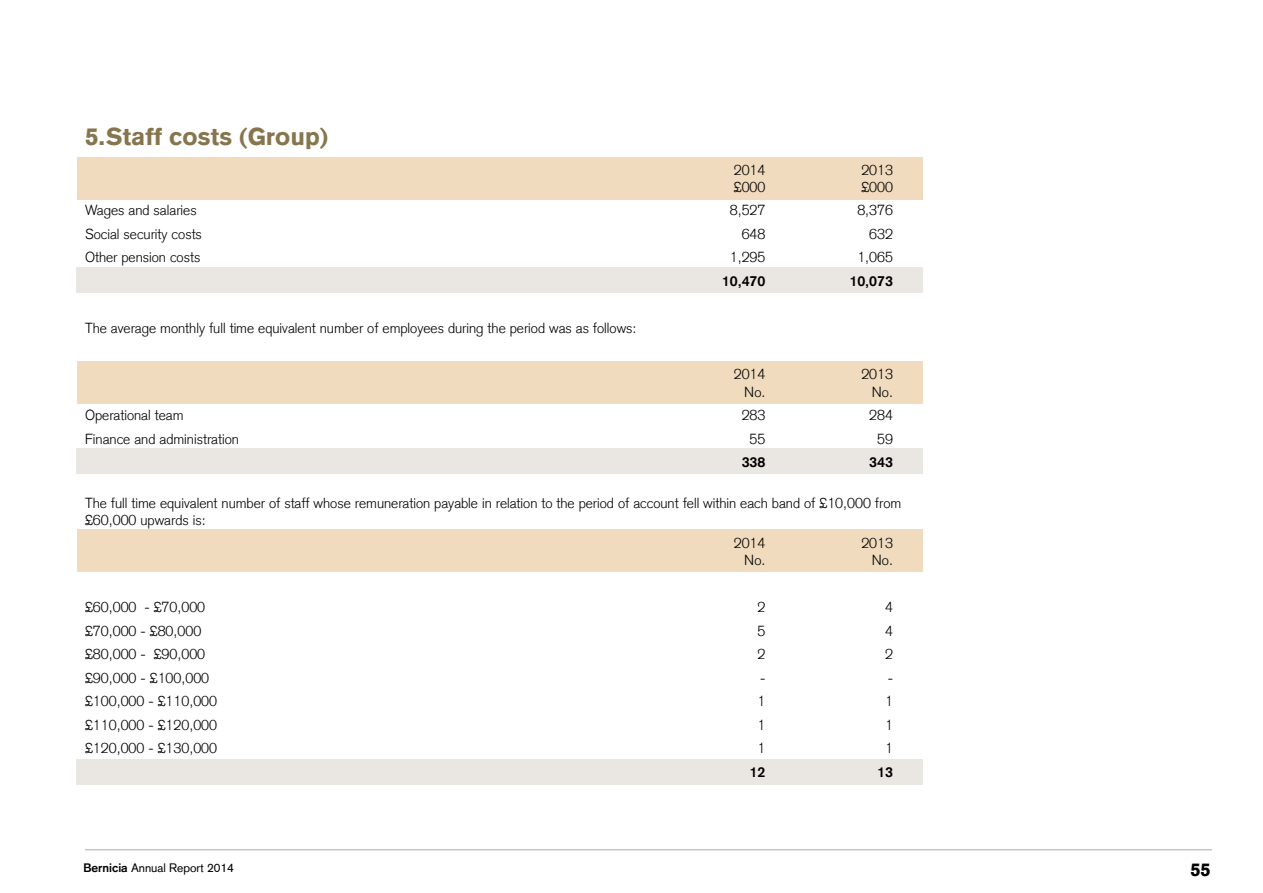
<style>
.page{position:relative;width:1263px;height:893px;background:#fff}
.page>*{position:absolute;margin:0;border:0;box-sizing:border-box;transform-origin:0 0}
.t1{font:900 24px "Akzidenz Grotesk";color:#86754d}
.t2{font:900 18px "Akzidenz Grotesk";color:#000}
.t3{font:300 14.25px/17.1px "Akzidenz Grotesk";color:#000}
.t4{font:700 14.25px "Akzidenz Grotesk";color:#000}
.t5{font:12px "Akzidenz Grotesk";color:#000}
.s1{font-weight:700}
</style>
<div class="page">
<hr style="left:85px;top:849px;width:1127px;height:1px;background:#c8c6c3">
<div style="left:77px;top:760px;width:846px;height:25px;background:#eae6e2"></div>
<div style="left:77px;top:448px;width:846px;height:26px;background:#eae6e2"></div>
<div style="left:77px;top:267px;width:846px;height:26px;background:#eae6e2"></div>
<div style="left:77px;top:157px;width:846px;height:42px;background:#f0dbbe"></div>
<div style="left:77px;top:362px;width:846px;height:42px;background:#f0dbbe"></div>
<div style="left:77px;top:529px;width:846px;height:42px;background:#f0dbbe"></div>
<h1 class="t1" style="left:85px;top:122px;width:245px">5.Staff costs (Group)</h1>
<p class="t3" style="left:734px;top:161px;width:33px">2014</p>
<p class="t3" style="left:861px;top:161px;width:33px">2013</p>
<p class="t3" style="left:734px;top:178px;width:33px">£000</p>
<p class="t3" style="left:861px;top:178px;width:33px">£000</p>
<p class="t3" style="left:85px;top:202px;width:113px">Wages and salaries</p>
<p class="t3" style="left:730px;top:202px;width:37px">8,527</p>
<p class="t3" style="left:857px;top:202px;width:37px">8,376</p>
<p class="t3" style="left:85px;top:225px;width:118px">Social security costs</p>
<p class="t3" style="left:742px;top:225px;width:25px">648</p>
<p class="t3" style="left:869px;top:225px;width:25px">632</p>
<p class="t3" style="left:85px;top:249px;width:117px">Other pension costs</p>
<p class="t3" style="left:730px;top:249px;width:37px">1,295</p>
<p class="t3" style="left:857px;top:249px;width:37px">1,065</p>
<p class="t4" style="left:722px;top:272px;width:45px">10,470</p>
<p class="t4" style="left:849px;top:272px;width:45px">10,073</p>
<p class="t3" style="left:85px;top:319px;width:553px">The average monthly full time equivalent number of employees during the period was as follows:</p>
<p class="t3" style="left:734px;top:366px;width:33px">2014</p>
<p class="t3" style="left:861px;top:366px;width:33px">2013</p>
<p class="t3" style="left:744px;top:383px;width:23px">No.</p>
<p class="t3" style="left:872px;top:383px;width:23px">No.</p>
<p class="t3" style="left:85px;top:407px;width:100px">Operational team</p>
<p class="t3" style="left:742px;top:407px;width:25px">283</p>
<p class="t3" style="left:869px;top:407px;width:25px">284</p>
<p class="t3" style="left:85px;top:430px;width:155px">Finance and administration</p>
<p class="t3" style="left:750px;top:430px;width:17px">55</p>
<p class="t3" style="left:877px;top:430px;width:17px">59</p>
<p class="t4" style="left:742px;top:454px;width:25px">338</p>
<p class="t4" style="left:869px;top:454px;width:25px">343</p>
<p class="t3" style="left:85px;top:494px;width:818px">The full time equivalent number of staff whose remuneration payable in relation to the period of account fell within each band of £10,000 from £60,000 upwards is:</p>
<p class="t3" style="left:734px;top:535px;width:33px">2014</p>
<p class="t3" style="left:861px;top:535px;width:33px">2013</p>
<p class="t3" style="left:744px;top:552px;width:23px">No.</p>
<p class="t3" style="left:872px;top:552px;width:23px">No.</p>
<p class="t3" style="left:85px;top:599px;width:122px">£60,000 - £70,000</p>
<p class="t3" style="left:757px;top:599px;width:9px">2</p>
<p class="t3" style="left:885px;top:599px;width:9px">4</p>
<p class="t3" style="left:85px;top:622px;width:118px">£70,000 - £80,000</p>
<p class="t3" style="left:757px;top:622px;width:9px">5</p>
<p class="t3" style="left:885px;top:622px;width:9px">4</p>
<p class="t3" style="left:85px;top:646px;width:122px">£80,000 - £90,000</p>
<p class="t3" style="left:757px;top:646px;width:9px">2</p>
<p class="t3" style="left:885px;top:646px;width:9px">2</p>
<p class="t3" style="left:85px;top:669px;width:126px">£90,000 - £100,000</p>
<p class="t3" style="left:760px;top:669px;width:7px">-</p>
<p class="t3" style="left:888px;top:669px;width:7px">-</p>
<p class="t3" style="left:85px;top:693px;width:134px">£100,000 - £110,000</p>
<p class="t3" style="left:757px;top:693px;width:9px">1</p>
<p class="t3" style="left:885px;top:693px;width:9px">1</p>
<p class="t3" style="left:85px;top:716px;width:134px">£110,000 - £120,000</p>
<p class="t3" style="left:757px;top:716px;width:9px">1</p>
<p class="t3" style="left:885px;top:716px;width:9px">1</p>
<p class="t3" style="left:85px;top:740px;width:134px">£120,000 - £130,000</p>
<p class="t3" style="left:757px;top:740px;width:9px">1</p>
<p class="t3" style="left:885px;top:740px;width:9px">1</p>
<p class="t4" style="left:750px;top:763px;width:17px">12</p>
<p class="t4" style="left:877px;top:763px;width:17px">13</p>
<p class="t5" style="left:84px;top:860px;width:152px"><span class="s1">Bernicia</span> Annual Report 2014</p>
<p class="t2" style="left:1190px;top:859px;width:22px">55</p>
</div>
